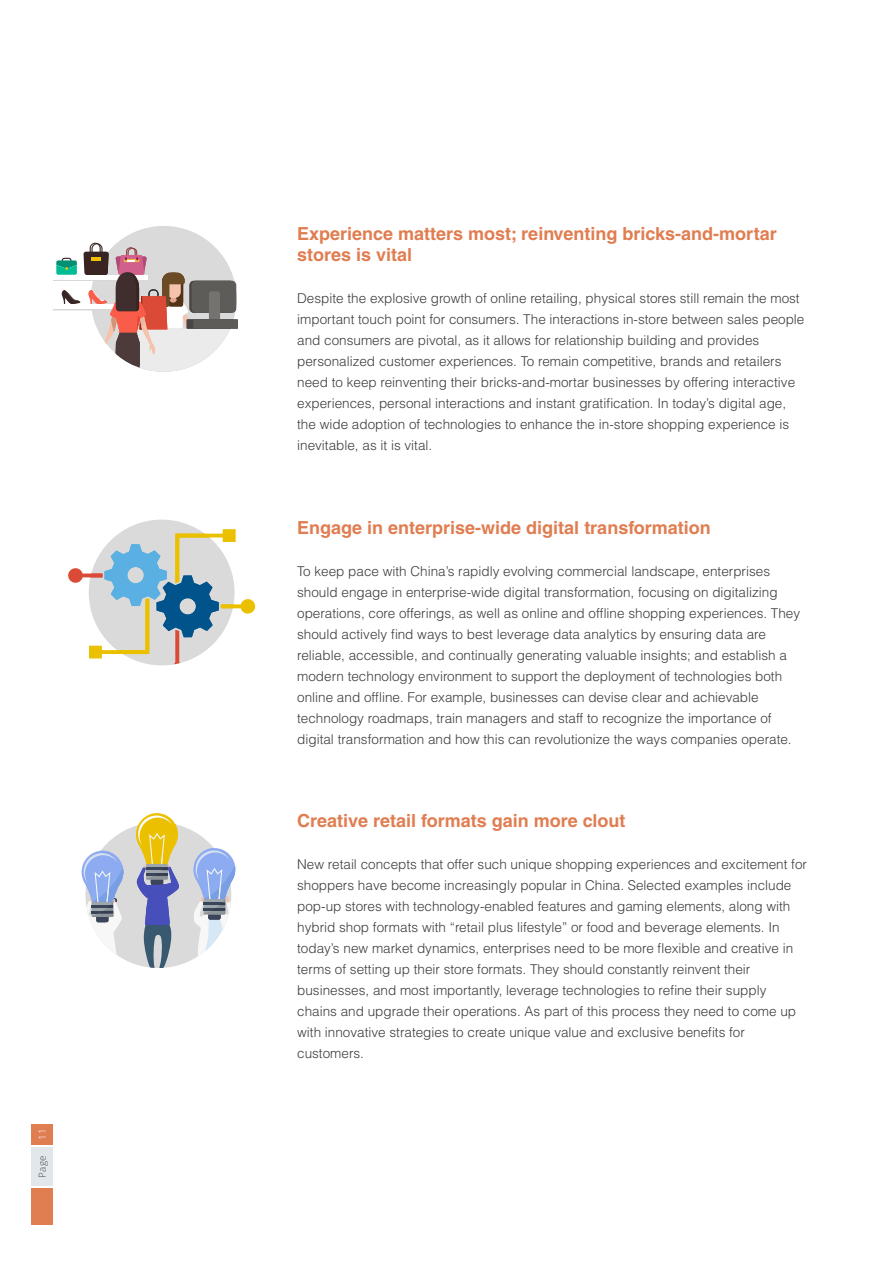
<style>
.page{position:relative;width:893px;height:1263px;background:#fff}
.page>*{position:absolute;margin:0;border:0;box-sizing:border-box;transform-origin:0 0}
.t1{font:700 18px/21px "Helvetica";color:#e07d51}
.t2{font:300 13.5px/21px "Helvetica";color:#3c3c3b}
.t3{font:300 9.75px "Open Sans";color:#444849}
.t4{font:300 9.75px "Open Sans";color:#fff}
</style>
<div class="page">
<div style="left:85px;top:822px;width:146px;height:146px;background:#dadada;border-radius:50%"></div>
<svg style="left:82px;top:851px;width:41px;height:108px"></svg>
<svg style="left:136px;top:813px;width:44px;height:155px"></svg>
<svg style="left:194px;top:848px;width:41px;height:111px"></svg>
<div style="left:91px;top:226px;width:146px;height:146px;background:#dadada;border-radius:50%"></div>
<hr style="left:53px;top:306px;width:88px;height:4px;background:#d9d6d6">
<div style="left:53px;top:304px;width:95px;height:5px;background:#fff"></div>
<svg style="left:56px;top:243px;width:181px;height:129px"></svg>
<div style="left:89px;top:520px;width:146px;height:145px;background:#dadada;border-radius:50%"></div>
<svg style="left:68px;top:529px;width:188px;height:136px"></svg>
<div style="left:32px;top:1124px;width:21px;height:21px;background:#e07d51"></div>
<div style="left:32px;top:1147px;width:21px;height:39px;background:#e1e7eb"></div>
<div style="left:32px;top:1188px;width:21px;height:37px;background:#e07d51"></div>
<p class="t4" style="left:36px;top:1140px;width:13px;rotate:-90deg">11</p>
<p class="t3" style="left:36px;top:1178px;width:24px;rotate:-90deg">Page</p>
<h1 class="t1" style="left:297px;top:223px;width:481px">Experience matters most; reinventing bricks-and-mortar stores is vital</h1>
<p class="t2" style="left:297px;top:287px;width:509px">Despite the explosive growth of online retailing, physical stores still remain the most important touch point for consumers. The interactions in-store between sales people and consumers are pivotal, as it allows for relationship building and provides personalized customer experiences. To remain competitive, brands and retailers need to keep reinventing their bricks-and-mortar businesses by offering interactive experiences, personal interactions and instant gratification. In today’s digital age, the wide adoption of technologies to enhance the in-store shopping experience is inevitable, as it is vital.</p>
<h1 class="t1" style="left:297px;top:516px;width:415px">Engage in enterprise-wide digital transformation</h1>
<p class="t2" style="left:297px;top:560px;width:504px">To keep pace with China’s rapidly evolving commercial landscape, enterprises should engage in enterprise-wide digital transformation, focusing on digitalizing operations, core offerings, as well as online and offline shopping experiences. They should actively find ways to best leverage data analytics by ensuring data are reliable, accessible, and continually generating valuable insights; and establish a modern technology environment to support the deployment of technologies both online and offline. For example, businesses can devise clear and achievable technology roadmaps, train managers and staff to recognize the importance of digital transformation and how this can revolutionize the ways companies operate.</p>
<h1 class="t1" style="left:297px;top:810px;width:330px">Creative retail formats gain more clout</h1>
<p class="t2" style="left:297px;top:853px;width:511px">New retail concepts that offer such unique shopping experiences and excitement for shoppers have become increasingly popular in China. Selected examples include pop-up stores with technology-enabled features and gaming elements, along with hybrid shop formats with “retail plus lifestyle” or food and beverage elements. In today’s new market dynamics, enterprises need to be more flexible and creative in terms of setting up their store formats. They should constantly reinvent their businesses, and most importantly, leverage technologies to refine their supply chains and upgrade their operations. As part of this process they need to come up with innovative strategies to create unique value and exclusive benefits for customers.</p>
</div>
